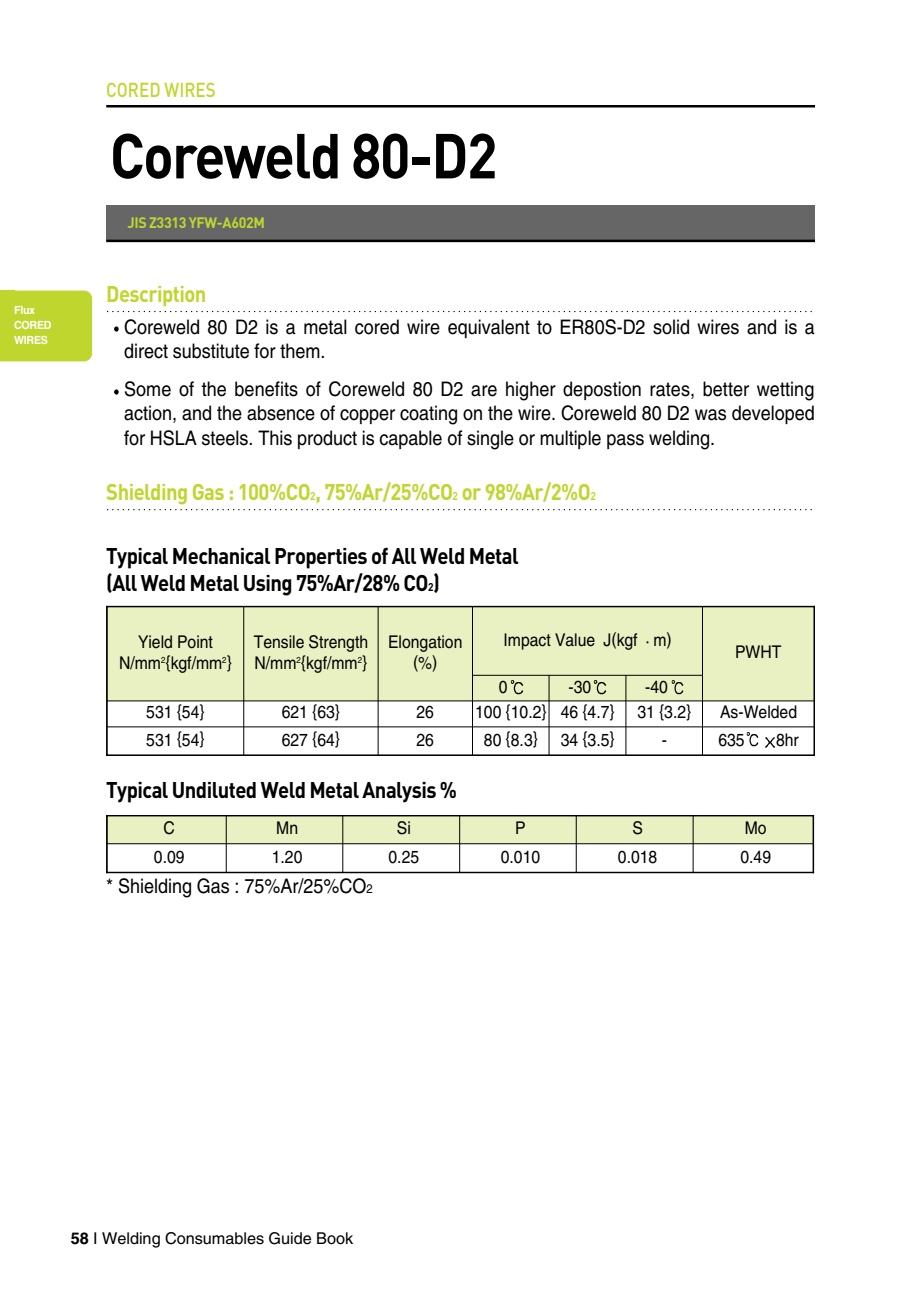
<style>
.page{position:relative;width:920px;height:1295px;background:#fff}
.page>*{position:absolute;margin:0;border:0;box-sizing:border-box;transform-origin:0 0}
.t1{font:700 62.5px "DIN";letter-spacing:-.025em;color:#000;scale:.9 1}
.t2{font:700 22.5px/27.5px "DIN";letter-spacing:-.025em;color:#000;scale:.9 1}
.t3{font:700 22.5px "DIN";letter-spacing:-.025em;color:#bfd62f;scale:.9 1}
.t4{font:20px/24.5px "Helvetica";color:#000;scale:.9 1}
.t5{font:500 20px "DIN";color:#bfd62f;scale:.85 1}
.t6{font:17.5px/21px "Helvetica";color:#000;text-align:center;scale:.9 1}
.t7{font:16.25px "Helvetica";color:#000}
.t8{font:700 15px "DIN";letter-spacing:-.025em;color:#bfd62f;scale:.95 1}
.t9{font:700 11.25px/15px "Helvetica";letter-spacing:-.025em;color:#fff;scale:.95 1}
.s1{font-size:11.25px}
.s2{font-size:12.5px}
.s3{font-weight:700}
</style>
<div class="page">
<div style="left:106px;top:206px;width:709px;height:35px;background:#666"></div>
<hr style="left:106px;top:240px;width:709px;height:2px;background:#000">
<hr style="left:106px;top:105px;width:709px;height:3px;background:#000">
<img style="left:114px;top:326px;width:5px;height:6px">
<img style="left:114px;top:389px;width:5px;height:6px">
<svg style="left:108px;top:311px;width:704px;height:1px"></svg>
<svg style="left:108px;top:509px;width:704px;height:1px"></svg>
<div style="left:107px;top:607px;width:137px;height:94px;background:#e9f0c2"></div>
<div style="left:244px;top:607px;width:134px;height:94px;background:#e9f0c2"></div>
<div style="left:378px;top:607px;width:95px;height:94px;background:#e9f0c2"></div>
<div style="left:473px;top:607px;width:230px;height:68px;background:#e9f0c2"></div>
<div style="left:703px;top:607px;width:111px;height:94px;background:#e9f0c2"></div>
<div style="left:473px;top:675px;width:76px;height:26px;background:#e9f0c2"></div>
<img style="left:510px;top:680px;width:14px;height:15px">
<div style="left:549px;top:675px;width:77px;height:26px;background:#e9f0c2"></div>
<img style="left:593px;top:680px;width:14px;height:15px">
<div style="left:626px;top:675px;width:77px;height:26px;background:#e9f0c2"></div>
<img style="left:671px;top:680px;width:13px;height:15px">
<img style="left:746px;top:732px;width:13px;height:15px">
<img style="left:765px;top:737px;width:10px;height:11px">
<hr style="left:472px;top:675px;width:230px;height:1px;background:#000">
<hr style="left:107px;top:700px;width:708px;height:1px;background:#000">
<hr style="left:107px;top:726px;width:708px;height:1px;background:#000">
<hr style="left:243px;top:606px;width:1px;height:150px;background:#000">
<hr style="left:378px;top:606px;width:1px;height:150px;background:#000">
<hr style="left:472px;top:606px;width:1px;height:150px;background:#000">
<hr style="left:549px;top:675px;width:1px;height:81px;background:#000">
<hr style="left:625px;top:675px;width:1px;height:81px;background:#000">
<hr style="left:702px;top:606px;width:1px;height:150px;background:#000">
<hr style="left:106px;top:606px;width:709px;height:1px;background:#000">
<hr style="left:106px;top:755px;width:709px;height:1px;background:#000">
<hr style="left:106px;top:606px;width:2px;height:150px;background:#000">
<hr style="left:814px;top:606px;width:1px;height:150px;background:#000">
<div style="left:107px;top:816px;width:119px;height:28px;background:#e9f0c2"></div>
<div style="left:226px;top:816px;width:117px;height:28px;background:#e9f0c2"></div>
<div style="left:343px;top:816px;width:117px;height:28px;background:#e9f0c2"></div>
<div style="left:460px;top:816px;width:116px;height:28px;background:#e9f0c2"></div>
<div style="left:576px;top:816px;width:117px;height:28px;background:#e9f0c2"></div>
<div style="left:693px;top:816px;width:120px;height:28px;background:#e9f0c2"></div>
<hr style="left:107px;top:843px;width:707px;height:1px;background:#000">
<hr style="left:226px;top:815px;width:1px;height:58px;background:#000">
<hr style="left:342px;top:815px;width:1px;height:58px;background:#000">
<hr style="left:459px;top:815px;width:1px;height:58px;background:#000">
<hr style="left:576px;top:815px;width:1px;height:58px;background:#000">
<hr style="left:693px;top:815px;width:1px;height:58px;background:#000">
<hr style="left:106px;top:815px;width:708px;height:1px;background:#000">
<hr style="left:106px;top:872px;width:708px;height:1px;background:#000">
<hr style="left:106px;top:815px;width:2px;height:58px;background:#000">
<hr style="left:813px;top:815px;width:1px;height:58px;background:#000">
<div style="left:14px;top:291px;width:78px;height:70px;background:#bfd62f"></div>
<div style="left:0;top:291px;width:14px;height:70px;background:#bfd62f"></div>
<p class="t9" style="left:14px;top:303px;width:41px">Flux<br>CORED<br>WIRES</p>
<p class="t5" style="left:106px;top:83px;width:130px">CORED WIRES</p>
<h1 class="t1" style="left:110px;top:134px;width:432px">Coreweld 80-D2</h1>
<p class="t8" style="left:128px;top:217px;width:146px">JIS Z3313 YFW-A602M</p>
<p class="t3" style="left:106px;top:285px;width:113px">Description</p>
<p class="t4" style="left:124px;top:317px;width:769px">Coreweld 80 D2 is a metal cored wire equivalent to ER80S-D2 solid wires and is a direct substitute for them.</p>
<p class="t4" style="left:124px;top:378px;width:769px;text-align:justify">Some of the benefits of Coreweld 80 D2 are higher depostion rates, better wetting action, and the absence of copper coating on the wire. Coreweld 80 D2 was developed for HSLA steels. This product is capable of single or multiple pass welding.</p>
<p class="t3" style="left:106px;top:484px;width:545px">Shielding Gas : 100%CO<span class="s1">2</span>, 75%Ar/25%CO<span class="s1">2</span> or 98%Ar/2%O<span class="s1">2</span></p>
<p class="t2" style="left:106px;top:544px;width:460px">Typical Mechanical Properties of All Weld Metal (All Weld Metal Using 75%Ar/28% CO<span class="s1">2</span>)</p>
<p class="t6" style="left:119px;top:633px;width:127px">Yield Point<br>N/mm<sup>2</sup>{kgf/mm<sup>2</sup>}</p>
<p class="t6" style="left:254px;top:633px;width:129px;text-align:left">Tensile Strength<br>N/mm<sup>2</sup>{kgf/mm<sup>2</sup>}</p>
<p class="t6" style="left:388px;top:634px;width:84px;line-height:19.8px">Elongation (%)</p>
<p class="t6" style="left:504px;top:631px;width:188px">Impact Value J(kgf m)</p>
<p class="t6" style="left:499px;top:678px;width:11px">0</p>
<p class="t6" style="left:568px;top:678px;width:27px">-30</p>
<p class="t6" style="left:645px;top:678px;width:27px">-40</p>
<p class="t6" style="left:735px;top:643px;width:53px">PWHT</p>
<p class="t6" style="left:146px;top:703px;width:66px">531 {54}</p>
<p class="t6" style="left:282px;top:703px;width:66px">621 {63}</p>
<p class="t6" style="left:417px;top:703px;width:21px">26</p>
<p class="t6" style="left:475px;top:703px;width:157px">100 {10.2} 46 {4.7}</p>
<p class="t6" style="left:637px;top:703px;width:62px">31 {3.2}</p>
<p class="t6" style="left:720px;top:703px;width:87px">As-Welded</p>
<p class="t6" style="left:146px;top:731px;width:66px">531 {54}</p>
<p class="t6" style="left:282px;top:731px;width:66px">627 {64}</p>
<p class="t6" style="left:417px;top:731px;width:21px">26</p>
<p class="t6" style="left:484px;top:731px;width:62px">80 {8.3}</p>
<p class="t6" style="left:561px;top:731px;width:62px">34 {3.5}</p>
<p class="t6" style="left:662px;top:731px;width:7px">-</p>
<p class="t6" style="left:718px;top:731px;width:31px">635</p>
<p class="t6" style="left:776px;top:731px;width:27px">8hr</p>
<p class="t2" style="left:106px;top:778px;width:391px">Typical Undiluted Weld Metal Analysis %</p>
<p class="t6" style="left:164px;top:819px;width:14px">C</p>
<p class="t6" style="left:276px;top:819px;width:26px">Mn</p>
<p class="t6" style="left:397px;top:819px;width:17px">Si</p>
<p class="t6" style="left:515px;top:819px;width:13px">P</p>
<p class="t6" style="left:632px;top:819px;width:13px">S</p>
<p class="t6" style="left:745px;top:819px;width:26px">Mo</p>
<p class="t6" style="left:154px;top:848px;width:36px">0.09</p>
<p class="t6" style="left:272px;top:848px;width:36px">1.20</p>
<p class="t6" style="left:389px;top:848px;width:36px">0.25</p>
<p class="t6" style="left:501px;top:848px;width:45px">0.010</p>
<p class="t6" style="left:618px;top:848px;width:45px">0.018</p>
<p class="t6" style="left:740px;top:848px;width:36px">0.49</p>
<p class="t4" style="left:106px;top:876px;width:297px">* Shielding Gas : 75%Ar/25%CO<span class="s2">2</span></p>
<p class="t7" style="left:71px;top:1232px;width:284px"><span class="s3">58</span> I Welding Consumables Guide Book</p>
</div>
